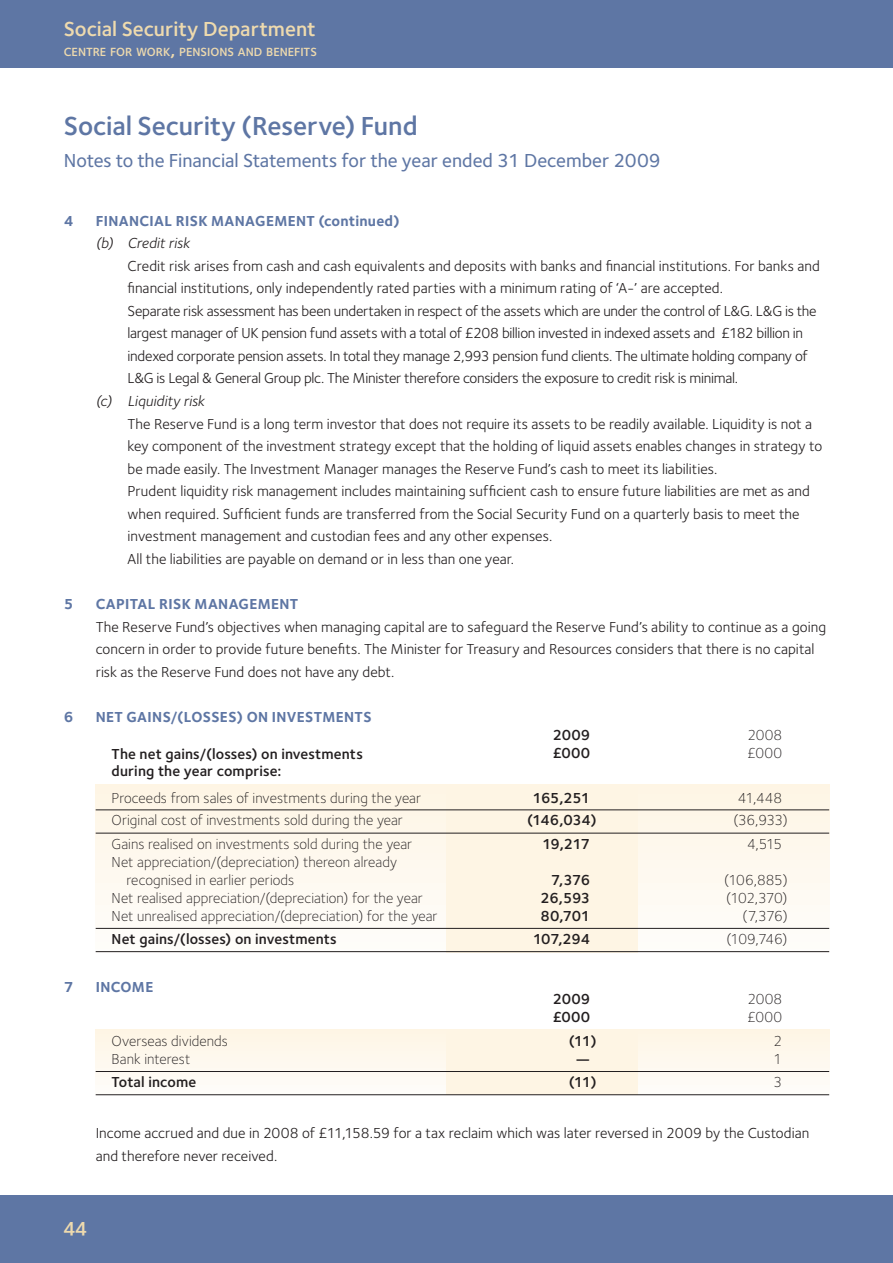
<style>
.page{position:relative;width:893px;height:1263px;background:#fff}
.page>*{position:absolute;margin:0;border:0;box-sizing:border-box;transform-origin:0 0}
.Header_18pt{font:600 27px "Foundry Sterling";letter-spacing:-.005em;color:#5e76a4}
.t1{font:600 21px "Foundry Sterling";color:#eedaae}
.t2{font:21px "Foundry Sterling Demi Expert";color:#eedaae}
.Header_12pt{font:500 19.5px "Foundry Sterling";color:#5e76a4}
.Paragraph_Notes_NoIn{font:15px/22.5px "Foundry Sterling";color:#231f20}
.Paragraph_Notes_NoIn-2{font:15px/22.5px "Foundry Sterling";letter-spacing:-.02em;color:#231f20}
.Table_2_Notes{font:300 15px "Foundry Sterling";color:#231f20}
.Table_2_Notes-2{font:600 15px "Foundry Sterling";letter-spacing:.005em;color:#231f20}
.Heading_Notes_1_0_Bo{font:700 15px "Foundry Sterling";letter-spacing:.025em;color:#5e76a4}
.Table_2_Notes_total{font:600 15px "Foundry Sterling";letter-spacing:.005em;color:#231f20}
.Table_2_Notes_total-2{font:300 15px "Foundry Sterling";color:#231f20}
.Paragraph_Notes_NoIn-3{font:italic 15px "Foundry Sterling";color:#231f20}
.Table_2_Notes_Y___up{font:600 15px "Foundry Sterling";letter-spacing:.02em;color:#231f20}
.Table_2_Notes_Y___up-2{font:300 15px "Foundry Sterling";letter-spacing:.02em;color:#231f20}
.t3{font:600 12.3px "Foundry Sterling";color:#eedaae}
.s1{font-size:17.55px}
</style>
<div class="page">
<div style="left:96px;top:784px;width:733px;height:168px;background:#fef9ef"></div>
<div style="left:446px;top:784px;width:192px;height:168px;background:#fef5e4"></div>
<div style="left:96px;top:1030px;width:733px;height:65px;background:#fef9ef"></div>
<div style="left:446px;top:1030px;width:192px;height:65px;background:#fef5e4"></div>
<div style="left:0;top:0;width:893px;height:68px;background:#5e76a4"></div>
<div style="left:0;top:1195px;width:893px;height:68px;background:#5e76a4"></div>
<hr style="left:96px;top:809px;width:733px;height:1px;background:#231f20">
<hr style="left:96px;top:833px;width:733px;height:1px;background:#231f20">
<hr style="left:96px;top:928px;width:733px;height:1px;background:#231f20">
<hr style="left:96px;top:951px;width:733px;height:1px;background:#231f20">
<hr style="left:96px;top:1071px;width:733px;height:1px;background:#231f20">
<hr style="left:96px;top:1094px;width:733px;height:1px;background:#231f20">
<h2 class="t1" style="left:64px;top:17px;width:254px">Social Security Department</h2>
<p class="t3" style="left:64px;top:44px;width:255px">CENTRE FOR WORK<span class="s1">,</span> PENSIONS AND BENEFITS</p>
<p class="Header_18pt" style="left:64px;top:110px;width:355px">Social Security (Reserve) Fund</p>
<p class="Header_12pt" style="left:64px;top:149px;width:598px">Notes to the Financial Statements for the year ended 31 December 2009</p>
<p class="Heading_Notes_1_0_Bo" style="left:64px;top:212px;width:11px">4</p>
<p class="Heading_Notes_1_0_Bo" style="left:96px;top:212px;width:306px">FINANCIAL RISK MANAGEMENT (continued)</p>
<p class="Paragraph_Notes_NoIn-3" style="left:96px;top:234px;width:96px">(b) Credit risk</p>
<p class="Paragraph_Notes_NoIn" style="left:128px;top:254px;width:694px">Credit risk arises from cash and cash equivalents and deposits with banks and financial institutions. For banks and financial institutions, only independently rated parties with a minimum rating of ‘A-’ are accepted.</p>
<p class="Paragraph_Notes_NoIn-2" style="left:128px;top:299px;width:691px">Separate risk assessment has been undertaken in respect of the assets which are under the control of L&amp;G. L&amp;G is the largest manager of UK pension fund assets with a total of £208 billion invested in indexed assets and £182 billion in indexed corporate pension assets. In total they manage 2,993 pension fund clients. The ultimate holding company of L&amp;G is Legal &amp; General Group plc. The Minister therefore considers the exposure to credit risk is minimal.</p>
<p class="Paragraph_Notes_NoIn-3" style="left:96px;top:392px;width:110px">(c) Liquidity risk</p>
<p class="Paragraph_Notes_NoIn" style="left:128px;top:412px;width:696px">The Reserve Fund is a long term investor that does not require its assets to be readily available. Liquidity is not a key component of the investment strategy except that the holding of liquid assets enables changes in strategy to be made easily. The Investment Manager manages the Reserve Fund’s cash to meet its liabilities.</p>
<p class="Paragraph_Notes_NoIn" style="left:128px;top:480px;width:684px">Prudent liquidity risk management includes maintaining sufficient cash to ensure future liabilities are met as and when required. Sufficient funds are transferred from the Social Security Fund on a quarterly basis to meet the investment management and custodian fees and any other expenses.</p>
<p class="Paragraph_Notes_NoIn" style="left:128px;top:547px;width:388px">All the liabilities are payable on demand or in less than one year.</p>
<p class="Heading_Notes_1_0_Bo" style="left:64px;top:595px;width:11px">5</p>
<p class="Heading_Notes_1_0_Bo" style="left:96px;top:595px;width:204px">CAPITAL RISK MANAGEMENT</p>
<p class="Paragraph_Notes_NoIn" style="left:96px;top:615px;width:732px">The Reserve Fund’s objectives when managing capital are to safeguard the Reserve Fund’s ability to continue as a going concern in order to provide future benefits. The Minister for Treasury and Resources considers that there is no capital risk as the Reserve Fund does not have any debt.</p>
<p class="Heading_Notes_1_0_Bo" style="left:64px;top:708px;width:11px">6</p>
<p class="Heading_Notes_1_0_Bo" style="left:96px;top:708px;width:277px">NET GAINS/(LOSSES) ON INVESTMENTS</p>
<p class="Table_2_Notes-2" style="left:553px;top:726px;width:39px">2009</p>
<p class="Table_2_Notes" style="left:747px;top:726px;width:36px">2008</p>
<p class="Table_2_Notes-2" style="left:112px;top:745px;width:253px">The net gains/(losses) on investments</p>
<p class="Table_2_Notes-2" style="left:552px;top:744px;width:40px">£000</p>
<p class="Table_2_Notes" style="left:747px;top:744px;width:37px">£000</p>
<p class="Table_2_Notes-2" style="left:112px;top:762px;width:171px">during the year comprise:</p>
<p class="Table_2_Notes" style="left:112px;top:789px;width:311px">Proceeds from sales of investments during the year</p>
<p class="Table_2_Notes-2" style="left:533px;top:789px;width:59px">165,251</p>
<p class="Table_2_Notes" style="left:738px;top:789px;width:46px">41,448</p>
<p class="Table_2_Notes_total-2" style="left:112px;top:811px;width:293px">Original cost of investments sold during the year</p>
<p class="Table_2_Notes_total" style="left:527px;top:811px;width:71px">(146,034)</p>
<p class="Table_2_Notes_total-2" style="left:733px;top:811px;width:56px">(36,933)</p>
<p class="Table_2_Notes" style="left:112px;top:835px;width:302px">Gains realised on investments sold during the year</p>
<p class="Table_2_Notes-2" style="left:542px;top:835px;width:50px">19,217</p>
<p class="Table_2_Notes" style="left:747px;top:835px;width:37px">4,515</p>
<p class="Table_2_Notes" style="left:112px;top:853px;width:287px">Net appreciation/(depreciation) thereon already</p>
<p class="Table_2_Notes" style="left:127px;top:871px;width:169px">recognised in earlier periods</p>
<p class="Table_2_Notes-2" style="left:551px;top:871px;width:41px">7,376</p>
<p class="Table_2_Notes" style="left:724px;top:871px;width:65px">(106,885)</p>
<p class="Table_2_Notes" style="left:112px;top:889px;width:313px">Net realised appreciation/(depreciation) for the year</p>
<p class="Table_2_Notes-2" style="left:541px;top:889px;width:51px">26,593</p>
<p class="Table_2_Notes" style="left:726px;top:889px;width:63px">(102,370)</p>
<p class="Table_2_Notes" style="left:112px;top:907px;width:327px">Net unrealised appreciation/(depreciation) for the year</p>
<p class="Table_2_Notes-2" style="left:541px;top:907px;width:51px">80,701</p>
<p class="Table_2_Notes" style="left:743px;top:907px;width:47px">(7,376)</p>
<p class="Table_2_Notes_total" style="left:112px;top:930px;width:227px">Net gains/(losses) on investments</p>
<p class="Table_2_Notes_total" style="left:533px;top:930px;width:59px">107,294</p>
<p class="Table_2_Notes_total-2" style="left:726px;top:930px;width:63px">(109,746)</p>
<p class="Heading_Notes_1_0_Bo" style="left:64px;top:978px;width:11px">7</p>
<p class="Heading_Notes_1_0_Bo" style="left:96px;top:978px;width:59px">INCOME</p>
<p class="Table_2_Notes_Y___up" style="left:553px;top:990px;width:39px">2009</p>
<p class="Table_2_Notes_Y___up-2" style="left:747px;top:991px;width:36px">2008</p>
<p class="Table_2_Notes_Y___up" style="left:552px;top:1008px;width:40px">£000</p>
<p class="Table_2_Notes_Y___up-2" style="left:747px;top:1009px;width:37px">£000</p>
<p class="Table_2_Notes" style="left:112px;top:1033px;width:118px">Overseas dividends</p>
<p class="Table_2_Notes-2" style="left:569px;top:1032px;width:29px">(11)</p>
<p class="Table_2_Notes" style="left:774px;top:1033px;width:10px">2</p>
<p class="Table_2_Notes" style="left:112px;top:1051px;width:80px">Bank interest</p>
<p class="Table_2_Notes-2" style="left:575px;top:1050px;width:16px">—</p>
<p class="Table_2_Notes" style="left:774px;top:1051px;width:10px">1</p>
<p class="Table_2_Notes_total" style="left:112px;top:1073px;width:86px">Total income</p>
<p class="Table_2_Notes_total" style="left:569px;top:1073px;width:29px">(11)</p>
<p class="Table_2_Notes_total-2" style="left:774px;top:1073px;width:10px">3</p>
<p class="Paragraph_Notes_NoIn" style="left:96px;top:1122px;width:715px">Income accrued and due in 2008 of £11,158.59 for a tax reclaim which was later reversed in 2009 by the Custodian and therefore never received.</p>
<h2 class="t2" style="left:64px;top:1213px;width:24px">44</h2>
</div>
